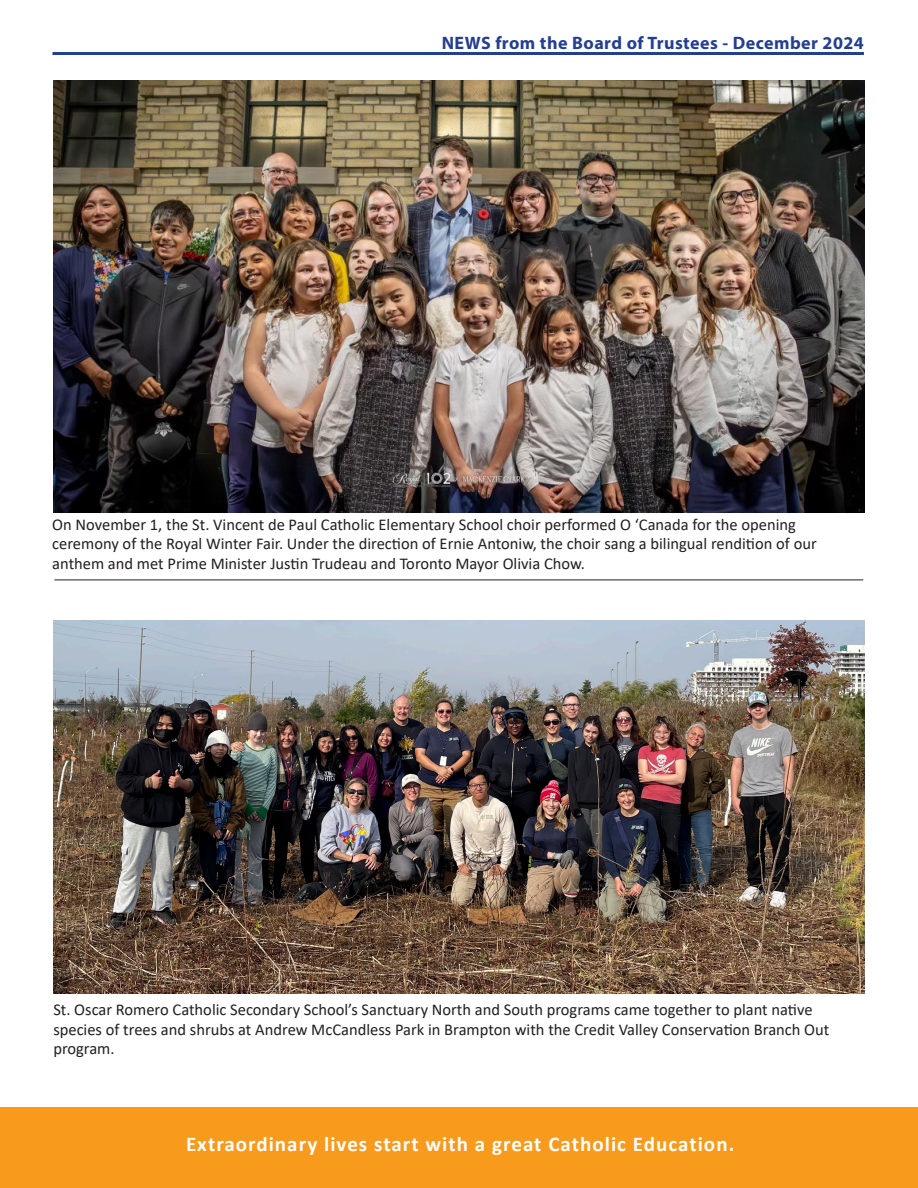
<style>
.page{position:relative;width:918px;height:1188px;background:#fff}
.page>*{position:absolute;margin:0;border:0;box-sizing:border-box;transform-origin:0 0}
.t1{font:700 21px "Calibri";letter-spacing:.05em;color:#fff}
.t2{font:700 18px "Myriad Pro";letter-spacing:.025em;color:#253f8e}
.t3{font:16.5px/19.5px "Calibri";color:#231f20}
</style>
<div class="page">
<hr style="left:52px;top:52px;width:812px;height:3px;background:#253f8e">
<div style="left:0;top:1107px;width:918px;height:81px;background:#f89a1c"></div>
<img style="left:54px;top:81px;width:811px;height:432px">
<img style="left:53px;top:620px;width:811px;height:373px">
<hr style="left:54px;top:580px;width:809px;height:1px;background:#231f20">
<p class="t2" style="left:442px;top:32px;width:424px">NEWS from the Board of Trustees - December 2024</p>
<p class="t3" style="left:52px;top:514px;width:766px">On November 1, the St. Vincent de Paul Catholic Elementary School choir performed O ‘Canada for the opening ceremony of the Royal Winter Fair. Under the direction of Ernie Antoniw, the choir sang a bilingual rendition of our anthem and met Prime Minister Justin Trudeau and Toronto Mayor Olivia Chow.</p>
<p class="t3" style="left:53px;top:999px;width:778px">St. Oscar Romero Catholic Secondary School’s Sanctuary North and South programs came together to plant native species of trees and shrubs at Andrew McCandless Park in Brampton with the Credit Valley Conservation Branch Out program.</p>
<p class="t1" style="left:186px;top:1130px;width:550px">Extraordinary lives start with a great Catholic Education.</p>
</div>
